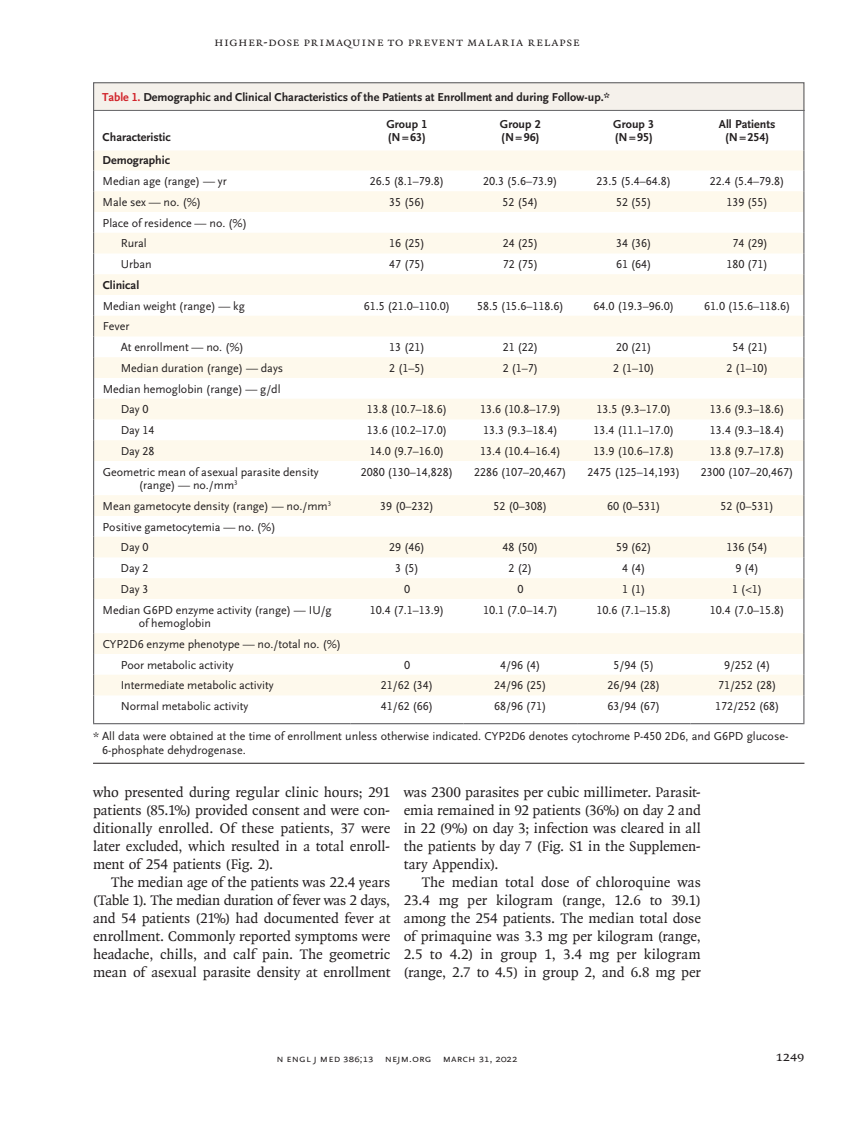
<style>
.page{position:relative;width:851px;height:1134px;background:#fff}
.page>*{position:absolute;margin:0;border:0;box-sizing:border-box;transform-origin:0 0}
.t1{font:15px/18px "OTNEJM Quadraat";letter-spacing:-.005em;color:#231f20;text-align:justify}
.t2{font:14.25px "OTNEJM Quadraat Cap";color:#231f20}
.t3{font:12.75px "OTNEJM Quadraat Small Cap";letter-spacing:.05em;color:#231f20}
.t4{font:12px/20.7px "OTNEJM Scala Sans LF";color:#231f20}
.t5{font:700 12px/13.5px "OTNEJM Scala Sans LF";color:#231f20}
.t6{font:10.8px "OTNEJM Scala Sans LF Cap";letter-spacing:.01em;color:#231f20}
.s1{color:#d1232a}
.s2{font-family:"OTNEJM Scala Sans LF Small Cap"}
</style>
<div class="page">
<div style="left:93px;top:83px;width:711px;height:28px;background:#f5f1eb"></div>
<div style="left:93px;top:82px;width:711px;height:29px;border:1px solid #636366"></div>
<hr style="left:93px;top:110px;width:711px;height:1px;background:#636366">
<svg style="left:94px;top:150px;width:709px;height:545px"></svg>
<hr style="left:93px;top:110px;width:1px;height:40px;background:#636366">
<hr style="left:803px;top:110px;width:1px;height:40px;background:#636366">
<svg style="left:93px;top:150px;width:1px;height:311px"></svg>
<svg style="left:803px;top:150px;width:1px;height:311px"></svg>
<hr style="left:93px;top:461px;width:1px;height:34px;background:#636366">
<hr style="left:803px;top:461px;width:1px;height:34px;background:#636366">
<svg style="left:93px;top:495px;width:1px;height:104px"></svg>
<svg style="left:803px;top:495px;width:1px;height:104px"></svg>
<hr style="left:93px;top:599px;width:1px;height:34px;background:#636366">
<hr style="left:803px;top:599px;width:1px;height:34px;background:#636366">
<svg style="left:93px;top:633px;width:1px;height:90px"></svg>
<svg style="left:803px;top:633px;width:1px;height:90px"></svg>
<hr style="left:93px;top:723px;width:257px;height:1px;background:#636366">
<hr style="left:350px;top:723px;width:113px;height:1px;background:#636366">
<hr style="left:463px;top:723px;width:114px;height:1px;background:#636366">
<hr style="left:577px;top:723px;width:113px;height:1px;background:#636366">
<hr style="left:690px;top:723px;width:114px;height:1px;background:#636366">
<hr style="left:93px;top:763px;width:711px;height:1px;background:#231f20">
<p class="t3" style="left:214px;top:35px;width:367px">Higher-Dose Primaquine to Prevent Malaria Relapse</p>
<p class="t5" style="left:102px;top:90px;width:509px"><span class="s1">Table 1.</span> Demographic and Clinical Characteristics of the Patients at Enrollment and during Follow-up.*</p>
<p class="t5" style="left:103px;top:131px;width:70px">Characteristic</p>
<p class="t5" style="left:386px;top:118px;width:43px">Group 1 (N=63)</p>
<p class="t5" style="left:500px;top:118px;width:43px">Group 2 (N=96)</p>
<p class="t5" style="left:613px;top:118px;width:43px">Group 3 (N=95)</p>
<p class="t5" style="left:719px;top:118px;width:58px;text-align:center">All Patients (N=254)</p>
<p class="t5" style="left:103px;top:154px;width:69px">Demographic</p>
<p class="t4" style="left:103px;top:171px;width:126px">Median age (range) — yr</p>
<p class="t4" style="left:369px;top:171px;width:76px">26.5 (8.1–79.8)</p>
<p class="t4" style="left:483px;top:171px;width:76px">20.3 (5.6–73.9)</p>
<p class="t4" style="left:596px;top:171px;width:76px">23.5 (5.4–64.8)</p>
<p class="t4" style="left:710px;top:171px;width:76px">22.4 (5.4–79.8)</p>
<p class="t4" style="left:103px;top:192px;width:100px">Male sex — no. (%)</p>
<p class="t4" style="left:389px;top:192px;width:37px">35 (56)</p>
<p class="t4" style="left:502px;top:192px;width:37px">52 (54)</p>
<p class="t4" style="left:616px;top:192px;width:37px">52 (55)</p>
<p class="t4" style="left:726px;top:192px;width:43px">139 (55)</p>
<p class="t4" style="left:121px;top:213px;width:128px;text-indent:-18px">Place of residence — no. (%)<br>Rural</p>
<p class="t4" style="left:389px;top:233px;width:37px">16 (25)</p>
<p class="t4" style="left:502px;top:233px;width:37px">24 (25)</p>
<p class="t4" style="left:616px;top:233px;width:37px">34 (36)</p>
<p class="t4" style="left:732px;top:233px;width:37px">74 (29)</p>
<p class="t4" style="left:121px;top:254px;width:33px">Urban</p>
<p class="t4" style="left:389px;top:254px;width:37px">47 (75)</p>
<p class="t4" style="left:502px;top:254px;width:37px">72 (75)</p>
<p class="t4" style="left:616px;top:254px;width:37px">61 (64)</p>
<p class="t4" style="left:726px;top:254px;width:43px">180 (71)</p>
<p class="t5" style="left:103px;top:279px;width:38px">Clinical</p>
<p class="t4" style="left:103px;top:296px;width:144px">Median weight (range) — kg</p>
<p class="t4" style="left:364px;top:296px;width:88px">61.5 (21.0–110.0)</p>
<p class="t4" style="left:477px;top:296px;width:88px">58.5 (15.6–118.6)</p>
<p class="t4" style="left:593px;top:296px;width:82px">64.0 (19.3–96.0)</p>
<p class="t4" style="left:704px;top:296px;width:88px">61.0 (15.6–118.6)</p>
<p class="t4" style="left:121px;top:316px;width:125px;text-indent:-18px">Fever<br>At enrollment — no. (%)</p>
<p class="t4" style="left:389px;top:337px;width:37px">13 (21)</p>
<p class="t4" style="left:502px;top:337px;width:37px">21 (22)</p>
<p class="t4" style="left:616px;top:337px;width:37px">20 (21)</p>
<p class="t4" style="left:732px;top:337px;width:37px">54 (21)</p>
<p class="t4" style="left:121px;top:358px;width:164px">Median duration (range) — days</p>
<p class="t4" style="left:389px;top:358px;width:37px">2 (1–5)</p>
<p class="t4" style="left:502px;top:358px;width:37px">2 (1–7)</p>
<p class="t4" style="left:613px;top:358px;width:43px">2 (1–10)</p>
<p class="t4" style="left:726px;top:358px;width:43px">2 (1–10)</p>
<p class="t4" style="left:121px;top:379px;width:161px;text-indent:-18px">Median hemoglobin (range) — g/dl<br>Day 0</p>
<p class="t4" style="left:367px;top:399px;width:82px">13.8 (10.7–18.6)</p>
<p class="t4" style="left:480px;top:399px;width:82px">13.6 (10.8–17.9)</p>
<p class="t4" style="left:596px;top:399px;width:76px">13.5 (9.3–17.0)</p>
<p class="t4" style="left:710px;top:399px;width:76px">13.6 (9.3–18.6)</p>
<p class="t4" style="left:121px;top:420px;width:35px">Day 14</p>
<p class="t4" style="left:367px;top:420px;width:82px">13.6 (10.2–17.0)</p>
<p class="t4" style="left:483px;top:420px;width:76px">13.3 (9.3–18.4)</p>
<p class="t4" style="left:593px;top:420px;width:82px">13.4 (11.1–17.0)</p>
<p class="t4" style="left:710px;top:420px;width:76px">13.4 (9.3–18.4)</p>
<p class="t4" style="left:121px;top:441px;width:35px">Day 28</p>
<p class="t4" style="left:370px;top:441px;width:76px">14.0 (9.7–16.0)</p>
<p class="t4" style="left:480px;top:441px;width:82px">13.4 (10.4–16.4)</p>
<p class="t4" style="left:593px;top:441px;width:82px">13.9 (10.6–17.8)</p>
<p class="t4" style="left:710px;top:441px;width:76px">13.8 (9.7–17.8)</p>
<p class="t4" style="left:139px;top:465px;width:181px;line-height:13.5px;text-indent:-36px">Geometric mean of asexual parasite density (range) — no./mm<sup>3</sup></p>
<p class="t4" style="left:360px;top:462px;width:94px">2080 (130–14,828)</p>
<p class="t4" style="left:474px;top:462px;width:94px">2286 (107–20,467)</p>
<p class="t4" style="left:587px;top:462px;width:94px">2475 (125–14,193)</p>
<p class="t4" style="left:701px;top:462px;width:94px">2300 (107–20,467)</p>
<p class="t4" style="left:103px;top:496px;width:230px">Mean gametocyte density (range) — no./mm<sup>3</sup></p>
<p class="t4" style="left:380px;top:496px;width:55px">39 (0–232)</p>
<p class="t4" style="left:493px;top:496px;width:55px">52 (0–308)</p>
<p class="t4" style="left:607px;top:496px;width:55px">60 (0–531)</p>
<p class="t4" style="left:720px;top:496px;width:55px">52 (0–531)</p>
<p class="t4" style="left:121px;top:517px;width:157px;text-indent:-18px">Positive gametocytemia — no. (%)<br>Day 0</p>
<p class="t4" style="left:389px;top:537px;width:37px">29 (46)</p>
<p class="t4" style="left:502px;top:537px;width:37px">48 (50)</p>
<p class="t4" style="left:616px;top:537px;width:37px">59 (62)</p>
<p class="t4" style="left:726px;top:537px;width:43px">136 (54)</p>
<p class="t4" style="left:121px;top:558px;width:29px">Day 2</p>
<p class="t4" style="left:395px;top:558px;width:25px">3 (5)</p>
<p class="t4" style="left:508px;top:558px;width:25px">2 (2)</p>
<p class="t4" style="left:622px;top:558px;width:25px">4 (4)</p>
<p class="t4" style="left:735px;top:558px;width:25px">9 (4)</p>
<p class="t4" style="left:121px;top:579px;width:29px">Day 3</p>
<p class="t4" style="left:404px;top:579px;width:7px">0</p>
<p class="t4" style="left:517px;top:579px;width:7px">0</p>
<p class="t4" style="left:622px;top:579px;width:25px">1 (1)</p>
<p class="t4" style="left:732px;top:579px;width:32px">1 (&lt;1)</p>
<p class="t4" style="left:139px;top:603px;width:194px;line-height:13.5px;text-indent:-36px">Median G6PD enzyme activity (range) — IU/g of hemoglobin</p>
<p class="t4" style="left:370px;top:600px;width:76px">10.4 (7.1–13.9)</p>
<p class="t4" style="left:483px;top:600px;width:76px">10.1 (7.0–14.7)</p>
<p class="t4" style="left:596px;top:600px;width:76px">10.6 (7.1–15.8)</p>
<p class="t4" style="left:710px;top:600px;width:76px">10.4 (7.0–15.8)</p>
<p class="t4" style="left:121px;top:634px;width:222px;text-indent:-18px">CYP2D6 enzyme phenotype — no./total no. (%)<br>Poor metabolic activity</p>
<p class="t4" style="left:404px;top:655px;width:7px">0</p>
<p class="t4" style="left:500px;top:655px;width:42px">4/96 (4)</p>
<p class="t4" style="left:613px;top:655px;width:42px">5/94 (5)</p>
<p class="t4" style="left:724px;top:655px;width:48px">9/252 (4)</p>
<p class="t4" style="left:121px;top:675px;width:155px">Intermediate metabolic activity</p>
<p class="t4" style="left:381px;top:675px;width:54px">21/62 (34)</p>
<p class="t4" style="left:494px;top:675px;width:54px">24/96 (25)</p>
<p class="t4" style="left:607px;top:675px;width:54px">26/94 (28)</p>
<p class="t4" style="left:718px;top:675px;width:60px">71/252 (28)</p>
<p class="t4" style="left:121px;top:696px;width:129px">Normal metabolic activity</p>
<p class="t4" style="left:381px;top:696px;width:54px">41/62 (66)</p>
<p class="t4" style="left:494px;top:696px;width:54px">68/96 (71)</p>
<p class="t4" style="left:607px;top:696px;width:54px">63/94 (67)</p>
<p class="t4" style="left:715px;top:696px;width:66px">172/252 (68)</p>
<p class="t4" style="left:102px;top:730px;width:687px;line-height:13.5px;text-indent:-9px">* All data were obtained at the time of enrollment unless otherwise indicated. CYP2D6 denotes cytochrome P-450 2D6, and G6PD glucose-<br>6-phosphate dehydrogenase.</p>
<p class="t1" style="left:93px;top:783px;width:299px">who presented during regular clinic hours; 291 patients (85.1%) provided consent and were con&shy;ditionally enrolled. Of these patients, 37 were later excluded, which resulted in a total enroll&shy;ment of 254 patients (Fig. 2).</p>
<p class="t1" style="left:93px;top:873px;width:299px;text-indent:18px">The median age of the patients was 22.4 years (Table 1). The median duration of fever was 2 days, and 54 patients (21%) had documented fever at enrollment. Commonly reported symptoms were headache, chills, and calf pain. The geometric mean of asexual parasite density at enrollment</p>
<p class="t1" style="left:403px;top:783px;width:299px">was 2300 parasites per cubic millimeter. Parasit&shy;emia remained in 92 patients (36%) on day 2 and in 22 (9%) on day 3; infection was cleared in all the patients by day 7 (Fig. S1 in the Supplemen&shy;tary Appendix).</p>
<p class="t1" style="left:403px;top:873px;width:299px;text-indent:18px">The median total dose of chloroquine was 23.4 mg per kilogram (range, 12.6 to 39.1) among the 254 patients. The median total dose of primaquine was 3.3 mg per kilogram (range, 2.5 to 4.2) in group 1, 3.4 mg per kilogram (range, 2.7 to 4.5) in group 2, and 6.8 mg per</p>
<p class="t6" style="left:276px;top:1053px;width:243px">n engl j med 386;13 nejm.org <span class="s2">March 31, 2022</span></p>
<p class="t2" style="left:775px;top:1048px;width:30px">1249</p>
</div>
